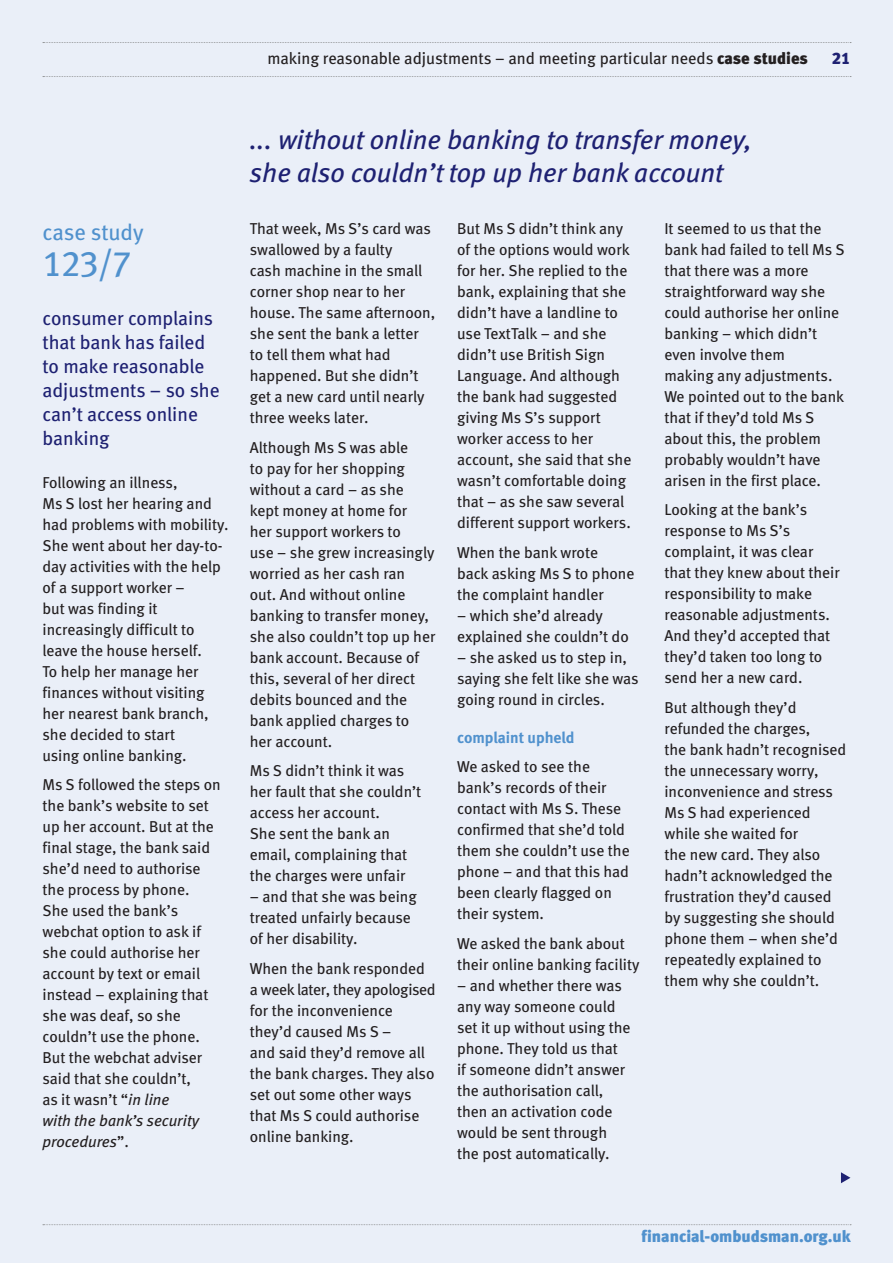
<style>
.page{position:relative;width:893px;height:1263px;background:#eaeff8}
.page>*{position:absolute;margin:0;border:0;box-sizing:border-box;transform-origin:0 0}
.t1{font:36px "Meta Book LF";color:#5091cd}
.t2{font:italic 27px/33px "Meta Book LF";color:#1e2172}
.t3{font:22.5px "Meta Book LF";letter-spacing:-.005em;color:#5091cd}
.t4{font:19.5px/24px "Meta Book LF";color:#1e2172}
.t5{font:16.5px "Meta Book LF";color:#231f20}
.t6{font:16.5px "Meta Black LF";color:#5091cd}
.t7{font:16.5px "Meta Black LF";color:#1e2172}
.t8{font:15.75px/21px "Meta Book LF";color:#231f20}
.t9{font:15.75px "Meta Bold LF";color:#5091cd}
.s1{font-family:"Meta Black LF"}
.s2{font-style:italic}
</style>
<div class="page">
<svg style="left:841px;top:1172px;width:9px;height:11px"></svg>
<svg style="left:43px;top:42px;width:808px;height:1px"></svg>
<svg style="left:43px;top:76px;width:808px;height:1px"></svg>
<svg style="left:43px;top:1224px;width:808px;height:1px"></svg>
<p class="t5" style="left:268px;top:49px;width:542px">making reasonable adjustments – and meeting particular needs <span class="s1">case studies</span></p>
<p class="t7" style="left:832px;top:48px;width:20px">21</p>
<h3 class="t3" style="left:43px;top:219px;width:103px">case study</h3>
<h1 class="t1" style="left:43px;top:242px;width:91px">123/7</h1>
<p class="t4" style="left:43px;top:306px;width:179px">consumer complains that bank has failed to make reasonable adjustments – so she can’t access online banking</p>
<p class="t8" style="left:43px;top:471px;width:187px">Following an illness,<br>Ms S lost her hearing and had problems with mobility.<br>She went about her day-to&shy;day activities with the help of a support worker –<br>but was finding it increasingly difficult to leave the house herself.<br>To help her manage her finances without visiting her nearest bank branch, she decided to start<br>using online banking.</p>
<p class="t8" style="left:43px;top:774px;width:180px">Ms S followed the steps on the bank’s website to set up her account. But at the final stage, the bank said she’d need to authorise the process by phone.<br>She used the bank’s webchat option to ask if she could authorise her account by text or email instead – explaining that she was deaf, so she couldn’t use the phone.<br>But the webchat adviser said that she couldn’t,<br>as it wasn’t “<span class="s2">in line<br>with the bank’s security procedures</span>”.</p>
<h2 class="t2" style="left:250px;top:123px;width:504px">... without online banking to transfer money, she also couldn’t top up her bank account</h2>
<p class="t8" style="left:250px;top:218px;width:187px">That week, Ms S’s card was swallowed by a faulty<br>cash machine in the small corner shop near to her house. The same afternoon, she sent the bank a letter to tell them what had happened. But she didn’t get a new card until nearly three weeks later.</p>
<p class="t8" style="left:250px;top:437px;width:187px">Although Ms S was able<br>to pay for her shopping without a card – as she kept money at home for<br>her support workers to<br>use – she grew increasingly worried as her cash ran out. And without online banking to transfer money, she also couldn’t top up her bank account. Because of this, several of her direct debits bounced and the bank applied charges to<br>her account.</p>
<p class="t8" style="left:250px;top:760px;width:173px">Ms S didn’t think it was her fault that she couldn’t access her account.<br>She sent the bank an email, complaining that the charges were unfair</p>
<p class="t8" style="left:250px;top:886px;width:168px">– and that she was being treated unfairly because of her disability.</p>
<p class="t8" style="left:250px;top:958px;width:187px">When the bank responded a week later, they apologised for the inconvenience they’d caused Ms S –<br>and said they’d remove all the bank charges. They also set out some other ways that Ms S could authorise online banking.</p>
<p class="t8" style="left:457px;top:218px;width:176px">But Ms S didn’t think any of the options would work for her. She replied to the bank, explaining that she didn’t have a landline to use TextTalk – and she didn’t use British Sign<br>Language. And although the bank had suggested giving Ms S’s support worker access to her account, she said that she wasn’t comfortable doing that – as she saw several different support workers.</p>
<p class="t8" style="left:457px;top:541px;width:179px">When the bank wrote<br>back asking Ms S to phone the complaint handler</p>
<p class="t8" style="left:457px;top:604px;width:173px">– which she’d already explained she couldn’t do</p>
<p class="t8" style="left:457px;top:646px;width:183px">– she asked us to step in, saying she felt like she was going round in circles.</p>
<p class="t9" style="left:457px;top:728px;width:119px">complaint upheld</p>
<p class="t8" style="left:457px;top:756px;width:174px">We asked to see the bank’s records of their contact with Ms S. These confirmed that she’d told them she couldn’t use the phone – and that this had been clearly flagged on their system.</p>
<p class="t8" style="left:457px;top:932px;width:184px">We asked the bank about their online banking facility</p>
<p class="t8" style="left:457px;top:974px;width:175px">– and whether there was any way someone could set it up without using the phone. They told us that if someone didn’t answer the authorisation call, then an activation code would be sent through the post automatically.</p>
<p class="t8" style="left:664px;top:218px;width:182px">It seemed to us that the bank had failed to tell Ms S that there was a more straightforward way she could authorise her online banking – which didn’t even involve them<br>making any adjustments.<br>We pointed out to the bank that if they’d told Ms S about this, the problem probably wouldn’t have arisen in the first place.</p>
<p class="t8" style="left:664px;top:499px;width:177px">Looking at the bank’s response to Ms S’s complaint, it was clear that they knew about their responsibility to make reasonable adjustments.<br>And they’d accepted that they’d taken too long to send her a new card.</p>
<p class="t8" style="left:664px;top:697px;width:183px">But although they’d refunded the charges,<br>the bank hadn’t recognised the unnecessary worry, inconvenience and stress<br>Ms S had experienced while she waited for<br>the new card. They also hadn’t acknowledged the frustration they’d caused by suggesting she should phone them – when she’d repeatedly explained to them why she couldn’t.</p>
<p class="t6" style="left:642px;top:1226px;width:211px">financial-ombudsman.org.uk</p>
</div>
